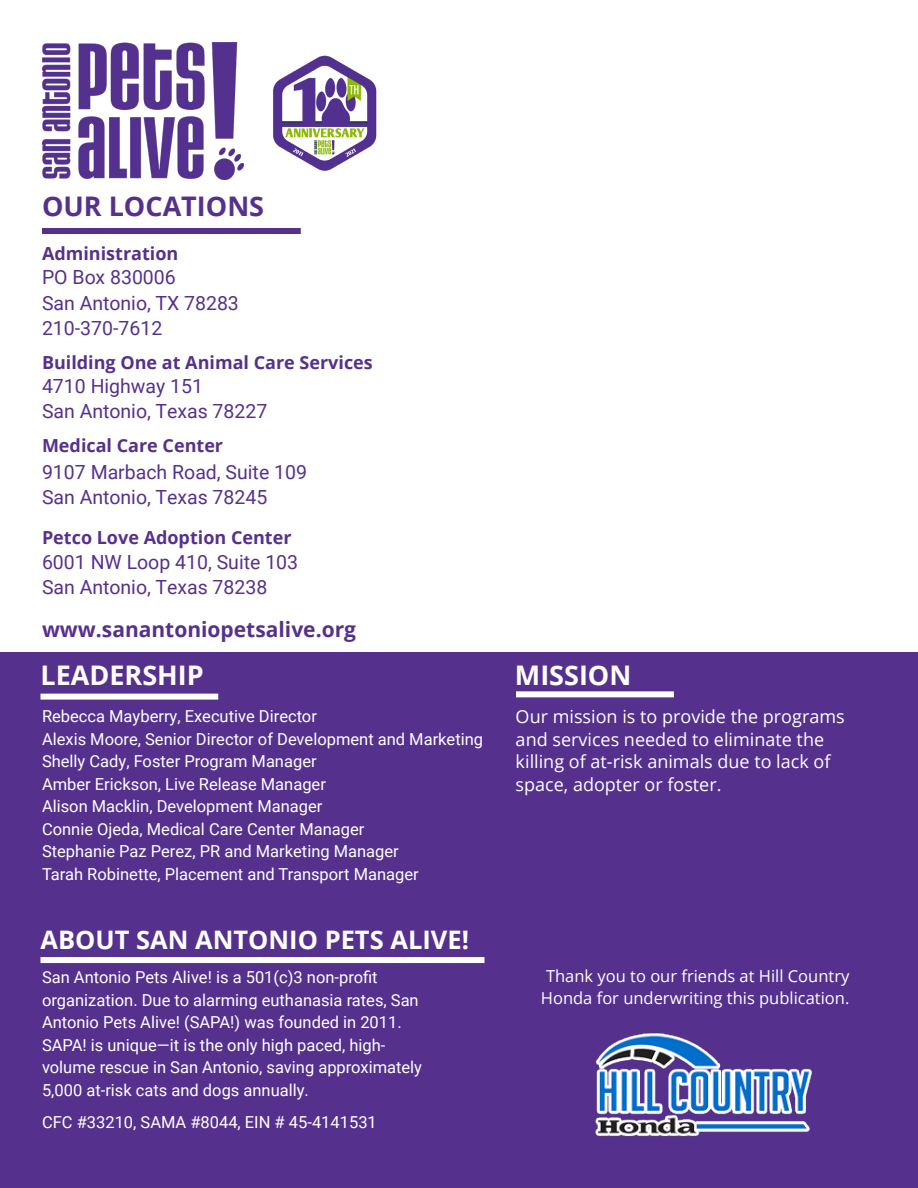
<style>
.page{position:relative;width:918px;height:1188px;background:#fff}
.page>*{position:absolute;margin:0;border:0;box-sizing:border-box;transform-origin:0 0}
.Page_Header_-_Black{font:700 27px "Open Sans";color:#fff}
.Page_Header_-_Black-2{font:700 27px "Open Sans";color:#55318d}
.Page_Header_-_Black-3{font:700 25.5px "Open Sans";color:#fff}
.Pull_Quote_Text{font:700 21px "Open Sans";color:#55318d}
.Pull_Quote_Text-2{font:19.5px "Roboto";color:#55318d}
.Pull_Quote_Text-3{font:18px/22.5px "Open Sans";color:#fff}
.Pull_Quote_Text-4{font:700 18px "Open Sans";color:#55318d}
.Pull_Quote_Text-5{font:16.5px/22.5px "Roboto";color:#fffffb}
.Pull_Quote_Text-6{font:16.5px/22.5px "Open Sans";color:#fff;text-align:center}
</style>
<div class="page">
<div style="left:0;top:652px;width:918px;height:536px;background:#55318d"></div>
<img style="left:42px;top:42px;width:201px;height:137px">
<img style="left:273px;top:55px;width:104px;height:116px">
<div style="left:40px;top:694px;width:178px;height:6px;background:#fff"></div>
<div style="left:40px;top:957px;width:444px;height:6px;background:#fff"></div>
<div style="left:42px;top:228px;width:259px;height:6px;background:#55318d"></div>
<div style="left:516px;top:691px;width:158px;height:6px;background:#fff"></div>
<img style="left:595px;top:1033px;width:217px;height:104px">
<p class="Page_Header_-_Black-2" style="left:42px;top:188px;width:224px">OUR LOCATIONS</p>
<p class="Pull_Quote_Text-4" style="left:42px;top:241px;width:138px">Administration</p>
<p class="Pull_Quote_Text-2" style="left:42px;top:264px;width:135px">PO Box 830006</p>
<p class="Pull_Quote_Text-2" style="left:42px;top:289px;width:198px">San Antonio, TX 78283</p>
<p class="Pull_Quote_Text-2" style="left:42px;top:315px;width:122px">210-370-7612</p>
<p class="Pull_Quote_Text-4" style="left:42px;top:350px;width:332px">Building One at Animal Care Services</p>
<p class="Pull_Quote_Text-2" style="left:42px;top:372px;width:163px">4710 Highway 151</p>
<p class="Pull_Quote_Text-2" style="left:42px;top:398px;width:227px">San Antonio, Texas 78227</p>
<p class="Pull_Quote_Text-4" style="left:42px;top:433px;width:183px">Medical Care Center</p>
<p class="Pull_Quote_Text-2" style="left:42px;top:458px;width:267px">9107 Marbach Road, Suite 109</p>
<p class="Pull_Quote_Text-2" style="left:42px;top:483px;width:227px">San Antonio, Texas 78245</p>
<p class="Pull_Quote_Text-4" style="left:42px;top:525px;width:251px">Petco Love Adoption Center</p>
<p class="Pull_Quote_Text-2" style="left:42px;top:548px;width:258px">6001 NW Loop 410, Suite 103</p>
<p class="Pull_Quote_Text-2" style="left:42px;top:574px;width:227px">San Antonio, Texas 78238</p>
<p class="Pull_Quote_Text" style="left:42px;top:615px;width:316px">www.sanantoniopetsalive.org</p>
<p class="Page_Header_-_Black" style="left:40px;top:656px;width:165px">LEADERSHIP</p>
<p class="Pull_Quote_Text-5" style="left:42px;top:705px;width:276px">Rebecca Mayberry, Executive Director</p>
<p class="Pull_Quote_Text-5" style="left:42px;top:727px;width:443px">Alexis Moore, Senior Director of Development and Marketing</p>
<p class="Pull_Quote_Text-5" style="left:42px;top:750px;width:276px">Shelly Cady, Foster Program Manager</p>
<p class="Pull_Quote_Text-5" style="left:42px;top:772px;width:285px">Amber Erickson, Live Release Manager</p>
<p class="Pull_Quote_Text-5" style="left:42px;top:795px;width:282px">Alison Macklin, Development Manager</p>
<p class="Pull_Quote_Text-5" style="left:42px;top:817px;width:324px">Connie Ojeda, Medical Care Center Manager</p>
<p class="Pull_Quote_Text-5" style="left:42px;top:840px;width:358px">Stephanie Paz Perez, PR and Marketing Manager</p>
<p class="Pull_Quote_Text-5" style="left:42px;top:862px;width:378px">Tarah Robinette, Placement and Transport Manager</p>
<p class="Page_Header_-_Black-3" style="left:40px;top:922px;width:430px">ABOUT SAN ANTONIO PETS ALIVE!</p>
<p class="Pull_Quote_Text-5" style="left:42px;top:966px;width:382px">San Antonio Pets Alive! is a 501(c)3 non-profit organization. Due to alarming euthanasia rates, San Antonio Pets Alive! (SAPA!) was founded in 2011.<br>SAPA! is unique—it is the only high paced, high&shy;volume rescue in San Antonio, saving approximately 5,000 at-risk cats and dogs annually.</p>
<p class="Pull_Quote_Text-5" style="left:42px;top:1110px;width:336px">CFC #33210, SAMA #8044, EIN # 45-4141531</p>
<p class="Page_Header_-_Black" style="left:515px;top:656px;width:118px">MISSION</p>
<p class="Pull_Quote_Text-3" style="left:516px;top:705px;width:331px">Our mission is to provide the programs and services needed to eliminate the killing of at-risk animals due to lack of space, adopter or foster.</p>
<p class="Pull_Quote_Text-6" style="left:541px;top:964px;width:310px">Thank you to our friends at Hill Country<br>Honda for underwriting this publication.</p>
</div>
